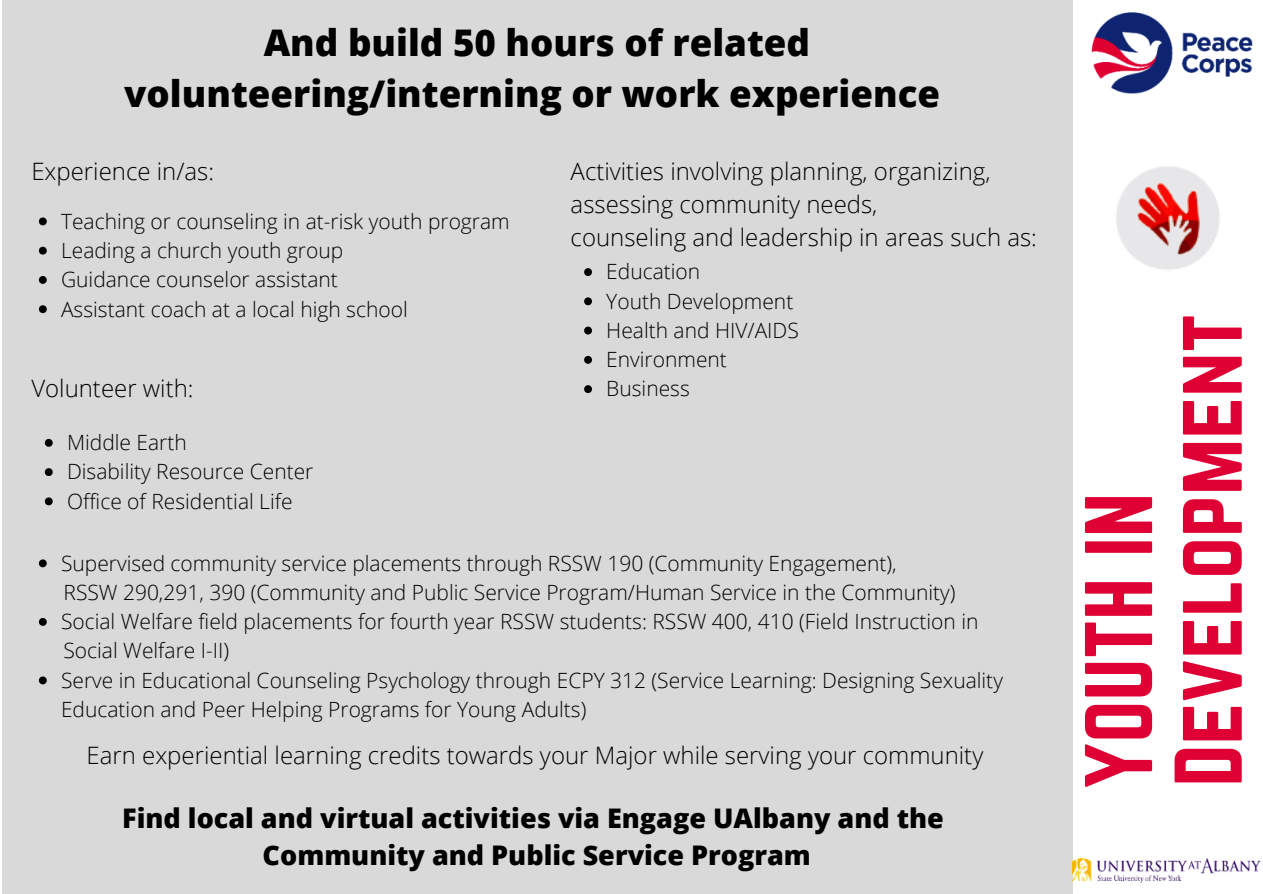
<style>
.page{position:relative;width:1263px;height:894px;background:#fff}
.page>*{position:absolute;margin:0;border:0;box-sizing:border-box;transform-origin:0 0}
.t1{font:84px/89.6px "Norwester";color:#df0133}
.t2{font:800 36.75px/51.2px "Open Sans";color:#000;text-align:center}
.t3{font:800 27px/37px "Open Sans";color:#000;text-align:center}
.t4{font:300 24px/32.5px "Open Sans";color:#000}
.t5{font:300 21px/29.2px "Open Sans";color:#000}
</style>
<div class="page">
<div style="left:2px;top:0;width:1070px;height:893px;background:#d9d9d9"></div>
<img style="left:1091px;top:12px;width:162px;height:82px">
<img style="left:1116px;top:166px;width:104px;height:104px">
<svg style="left:39px;top:217px;width:8px;height:8px"></svg>
<svg style="left:39px;top:247px;width:8px;height:7px"></svg>
<svg style="left:39px;top:276px;width:8px;height:8px"></svg>
<svg style="left:39px;top:305px;width:8px;height:8px"></svg>
<svg style="left:45px;top:439px;width:8px;height:7px"></svg>
<svg style="left:45px;top:468px;width:8px;height:8px"></svg>
<svg style="left:45px;top:497px;width:8px;height:8px"></svg>
<svg style="left:584px;top:268px;width:8px;height:8px"></svg>
<svg style="left:584px;top:297px;width:8px;height:8px"></svg>
<svg style="left:584px;top:326px;width:8px;height:8px"></svg>
<svg style="left:584px;top:356px;width:8px;height:7px"></svg>
<svg style="left:584px;top:385px;width:8px;height:8px"></svg>
<svg style="left:39px;top:559px;width:8px;height:8px"></svg>
<svg style="left:39px;top:618px;width:8px;height:7px"></svg>
<svg style="left:39px;top:676px;width:8px;height:8px"></svg>
<img style="left:1072px;top:858px;width:188px;height:24px">
<h2 class="t2" style="left:124px;top:16px;width:817px">And build 50 hours of related volunteering/interning or work experience</h2>
<p class="t4" style="left:31px;top:155px;width:184px">Experience in/as:</p>
<p class="t5" style="left:61px;top:206px;width:450px">Teaching or counseling in at-risk youth program Leading a church youth group<br>Guidance counselor assistant<br>Assistant coach at a local high school</p>
<p class="t4" style="left:31px;top:371px;width:164px">Volunteer with:</p>
<p class="t5" style="left:67px;top:427px;width:248px">Middle Earth<br>Disability Resource Center<br>Office of Residential Life</p>
<p class="t4" style="left:571px;top:155px;width:468px">Activities involving planning, organizing, assessing community needs,<br>counseling and leadership in areas such as:</p>
<p class="t5" style="left:606px;top:256px;width:194px">Education<br>Youth Development<br>Health and HIV/AIDS<br>Environment<br>Business</p>
<p class="t5" style="left:61px;top:547px;width:837px">Supervised community service placements through RSSW 190 (Community Engagement),</p>
<p class="t5" style="left:61px;top:606px;width:919px">Social Welfare field placements for fourth year RSSW students: RSSW 400, 410 (Field Instruction in</p>
<p class="t5" style="left:61px;top:664px;width:943px">Serve in Educational Counseling Psychology through ECPY 312 (Service Learning: Designing Sexuality<br>Education and Peer Helping Programs for Young Adults)</p>
<p class="t5" style="left:64px;top:577px;width:893px">RSSW 290,291, 390 (Community and Public Service Program/Human Service in the Community)</p>
<p class="t5" style="left:64px;top:635px;width:167px">Social Welfare I-II)</p>
<p class="t4" style="left:87px;top:738px;width:898px">Earn experiential learning credits towards your Major while serving your community</p>
<p class="t3" style="left:122px;top:798px;width:823px">Find local and virtual activities via Engage UAlbany and the<br>Community and Public Service Program</p>
<h1 class="t1" style="left:1078px;top:788px;width:476px;rotate:-90deg">YOUTH IN<br>Development</h1>
</div>
